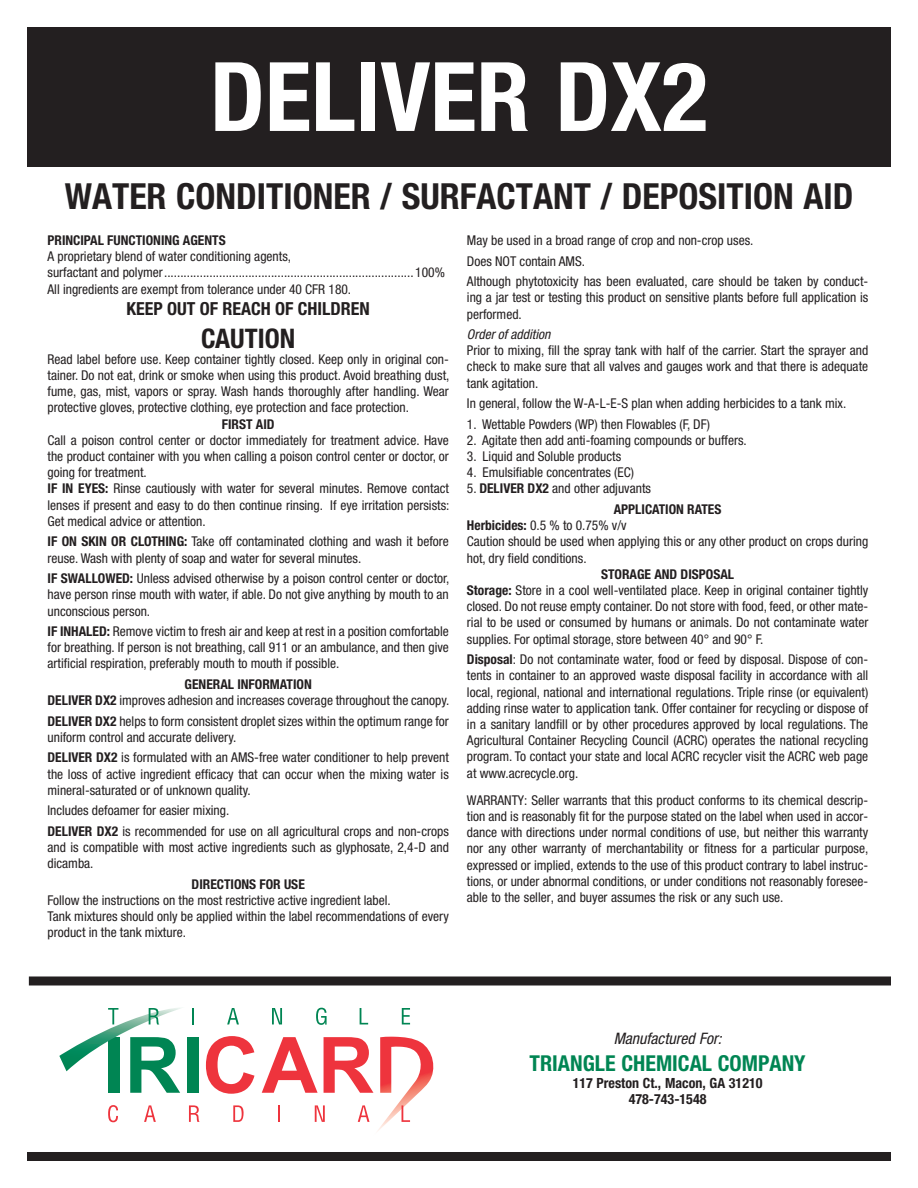
<style>
.page{position:relative;width:918px;height:1188px;background:#fff}
.page>*{position:absolute;margin:0;border:0;box-sizing:border-box;transform-origin:0 0}
.t1{font:700 condensed 96px "Helvetica Neue LT Std";color:#fff}
.t2{font:700 condensed 36px "Helvetica Neue LT Std";color:#231f20}
.t3{font:700 condensed 27px "Helvetica Neue LT Std";color:#231f20}
.t4{font:700 condensed 21.9px "Helvetica Neue LT Std";color:#008553}
.t5{font:700 condensed 18px "Helvetica Neue LT Std";color:#231f20}
.t6{font:italic condensed 15.75px "Helvetica Neue LT Std";color:#231f20}
.t7{font:700 condensed 14.1px/16.8px "Helvetica Neue LT Std";color:#231f20;text-align:center}
.t8{font:condensed 13.5px/16.2px "Helvetica Neue LT Std";color:#231f20}
.t9{font:700 condensed 13.5px/20.5px "Helvetica Neue LT Std";color:#231f20}
.t10{font:italic condensed 13.5px "Helvetica Neue LT Std";color:#231f20}
.s1{font-weight:700}
.s2{font-weight:400}
</style>
<div class="page">
<div style="left:29px;top:976px;width:862px;height:9px;background:#231f20"></div>
<div style="left:27px;top:1152px;width:864px;height:9px;background:#231f20"></div>
<div style="left:27px;top:27px;width:864px;height:139px;background:#231f20"></div>
<svg style="left:227px;top:1008px;width:12px;height:16px"></svg>
<svg style="left:272px;top:1008px;width:10px;height:16px"></svg>
<svg style="left:316px;top:1008px;width:11px;height:17px"></svg>
<svg style="left:360px;top:1008px;width:8px;height:16px"></svg>
<svg style="left:402px;top:1008px;width:8px;height:16px"></svg>
<svg style="left:108px;top:1105px;width:10px;height:17px"></svg>
<svg style="left:144px;top:1105px;width:12px;height:17px"></svg>
<svg style="left:189px;top:1105px;width:10px;height:17px"></svg>
<svg style="left:233px;top:1105px;width:11px;height:17px"></svg>
<div style="left:188px;top:1037px;width:11px;height:56px;background:#008553"></div>
<svg style="left:206px;top:1036px;width:48px;height:58px"></svg>
<svg style="left:59px;top:1008px;width:135px;height:85px"></svg>
<svg style="left:262px;top:1037px;width:172px;height:94px"></svg>
<h1 class="t1" style="left:210px;top:39px;width:500px">DELIVER DX2</h1>
<h2 class="t2" style="left:65px;top:174px;width:790px">WATER CONDITIONER / SURFACTANT / DEPOSITION AID</h2>
<p class="t9" style="left:48px;top:230px;width:180px">PRINCIPAL FUNCTIONING AGENTS</p>
<p class="t8" style="left:48px;top:248px;width:399px">A proprietary blend of water conditioning agents,<br>surfactant and polymer............................................................................. 100%<br>All ingredients are exempt from tolerance under 40 CFR 180.</p>
<h3 class="t5" style="left:127px;top:298px;width:245px">KEEP OUT OF REACH OF CHILDREN</h3>
<h3 class="t3" style="left:201px;top:322px;width:95px">CAUTION</h3>
<p class="t8" style="left:48px;top:351px;width:403px;text-align:justify">Read label before use. Keep container tightly closed. Keep only in original con&shy;tainer. Do not eat, drink or smoke when using this product. Avoid breathing dust, fume, gas, mist, vapors or spray. Wash hands thoroughly after handling. Wear protective gloves, protective clothing, eye protection and face protection.</p>
<p class="t9" style="left:222px;top:413px;width:54px">FIRST AID</p>
<p class="t8" style="left:48px;top:432px;width:403px">Call a poison control center or doctor immediately for treatment advice. Have the product container with you when calling a poison control center or doctor, or going for treatment.<br><span class="s1">IF IN EYES:</span> Rinse cautiously with water for several minutes. Remove contact lenses if present and easy to do then continue rinsing. If eye irritation persists:<br>Get medical advice or attention.</p>
<p class="t8" style="left:48px;top:533px;width:403px"><span class="s1">IF ON SKIN OR CLOTHING:</span> Take off contaminated clothing and wash it before reuse. Wash with plenty of soap and water for several minutes.</p>
<p class="t8" style="left:48px;top:570px;width:403px;text-align:justify"><span class="s1">IF SWALLOWED:</span> Unless advised otherwise by a poison control center or doctor, have person rinse mouth with water, if able. Do not give anything by mouth to an unconscious person.</p>
<p class="t8" style="left:48px;top:623px;width:403px;text-align:justify"><span class="s1">IF INHALED:</span> Remove victim to fresh air and keep at rest in a position comfortable for breathing. If person is not breathing, call 911 or an ambulance, and then give artificial respiration, preferably mouth to mouth if possible.</p>
<p class="t8" style="left:48px;top:676px;width:403px;text-align:center"><span class="s1">GENERAL INFORMATION<br>DELIVER DX2</span> improves adhesion and increases coverage throughout the canopy.</p>
<p class="t8" style="left:48px;top:713px;width:403px"><span class="s1">DELIVER DX2</span> helps to form consistent droplet sizes within the optimum range for uniform control and accurate delivery.</p>
<p class="t8" style="left:48px;top:749px;width:403px;text-align:justify"><span class="s1">DELIVER DX2</span> is formulated with an AMS-free water conditioner to help prevent the loss of active ingredient efficacy that can occur when the mixing water is mineral-saturated or of unknown quality.</p>
<p class="t8" style="left:48px;top:800px;width:403px;line-height:20.5px">Includes defoamer for easier mixing.<br><span class="s1">DELIVER DX2</span> is recommended for use on all agricultural crops and non-crops</p>
<p class="t8" style="left:48px;top:839px;width:403px">and is compatible with most active ingredients such as glyphosate, 2,4-D and dicamba.</p>
<p class="t9" style="left:192px;top:874px;width:115px">DIRECTIONS FOR USE</p>
<p class="t8" style="left:48px;top:892px;width:403px">Follow the instructions on the most restrictive active ingredient label.<br>Tank mixtures should only be applied within the label recommendations of every product in the tank mixture.</p>
<p class="t8" style="left:467px;top:230px;width:403px;line-height:20.5px">May be used in a broad range of crop and non-crop uses.<br>Does NOT contain AMS.<br>Although phytotoxicity has been evaluated, care should be taken by conduct-</p>
<p class="t8" style="left:467px;top:289px;width:403px">ing a jar test or testing this product on sensitive plants before full application is performed.</p>
<p class="t10" style="left:467px;top:326px;width:85px">Order of addition</p>
<p class="t8" style="left:467px;top:342px;width:403px;text-align:justify">Prior to mixing, fill the spray tank with half of the carrier. Start the sprayer and check to make sure that all valves and gauges work and that there is adequate tank agitation.</p>
<p class="t8" style="left:467px;top:395px;width:381px">In general, follow the W-A-L-E-S plan when adding herbicides to a tank mix.</p>
<p class="t8" style="left:467px;top:416px;width:245px">1. Wettable Powders (WP) then Flowables (F, DF)</p>
<p class="t8" style="left:467px;top:432px;width:281px">2. Agitate then add anti-foaming compounds or buffers.</p>
<p class="t8" style="left:467px;top:448px;width:156px">3. Liquid and Soluble products</p>
<p class="t8" style="left:467px;top:464px;width:169px">4. Emulsifiable concentrates (EC)</p>
<p class="t9" style="left:614px;top:478px;width:109px;text-indent:-147px"><span class="s2">5.</span> DELIVER DX2 <span class="s2">and other adjuvants<br></span>APPLICATION RATES</p>
<p class="t8" style="left:467px;top:517px;width:403px"><span class="s1">Herbicides:</span> 0.5 % to 0.75% v/v<br>Caution should be used when applying this or any other product on crops during hot, dry field conditions.</p>
<p class="t8" style="left:467px;top:566px;width:403px;text-indent:134px"><span class="s1">STORAGE AND DISPOSAL<br>Storage:</span> Store in a cool well-ventilated place. Keep in original container tightly closed. Do not reuse empty container. Do not store with food, feed, or other mate&shy;rial to be used or consumed by humans or animals. Do not contaminate water supplies. For optimal storage, store between 40° and 90° F.</p>
<p class="t8" style="left:467px;top:651px;width:403px;text-align:justify"><span class="s1">Disposal</span>: Do not contaminate water, food or feed by disposal. Dispose of con&shy;tents in container to an approved waste disposal facility in accordance with all local, regional, national and international regulations. Triple rinse (or equivalent) adding rinse water to application tank. Offer container for recycling or dispose of in a sanitary landfill or by other procedures approved by local regulations. The Agricultural Container Recycling Council (ACRC) operates the national recycling program. To contact your state and local ACRC recycler visit the ACRC web page at www.acrecycle.org.</p>
<p class="t8" style="left:467px;top:792px;width:403px;text-align:justify">WARRANTY: Seller warrants that this product conforms to its chemical descrip&shy;tion and is reasonably fit for the purpose stated on the label when used in accor&shy;dance with directions under normal conditions of use, but neither this warranty nor any other warranty of merchantability or fitness for a particular purpose, expressed or implied, extends to the use of this product contrary to label instruc&shy;tions, or under abnormal conditions, or under conditions not reasonably foresee&shy;able to the seller, and buyer assumes the risk or any such use.</p>
<p class="t6" style="left:614px;top:1030px;width:109px">Manufactured For:</p>
<h3 class="t4" style="left:530px;top:1050px;width:278px">TRIANGLE CHEMICAL COMPANY</h3>
<p class="t7" style="left:573px;top:1074px;width:191px">117 Preston Ct., Macon, GA 31210<br>478-743-1548</p>
</div>
